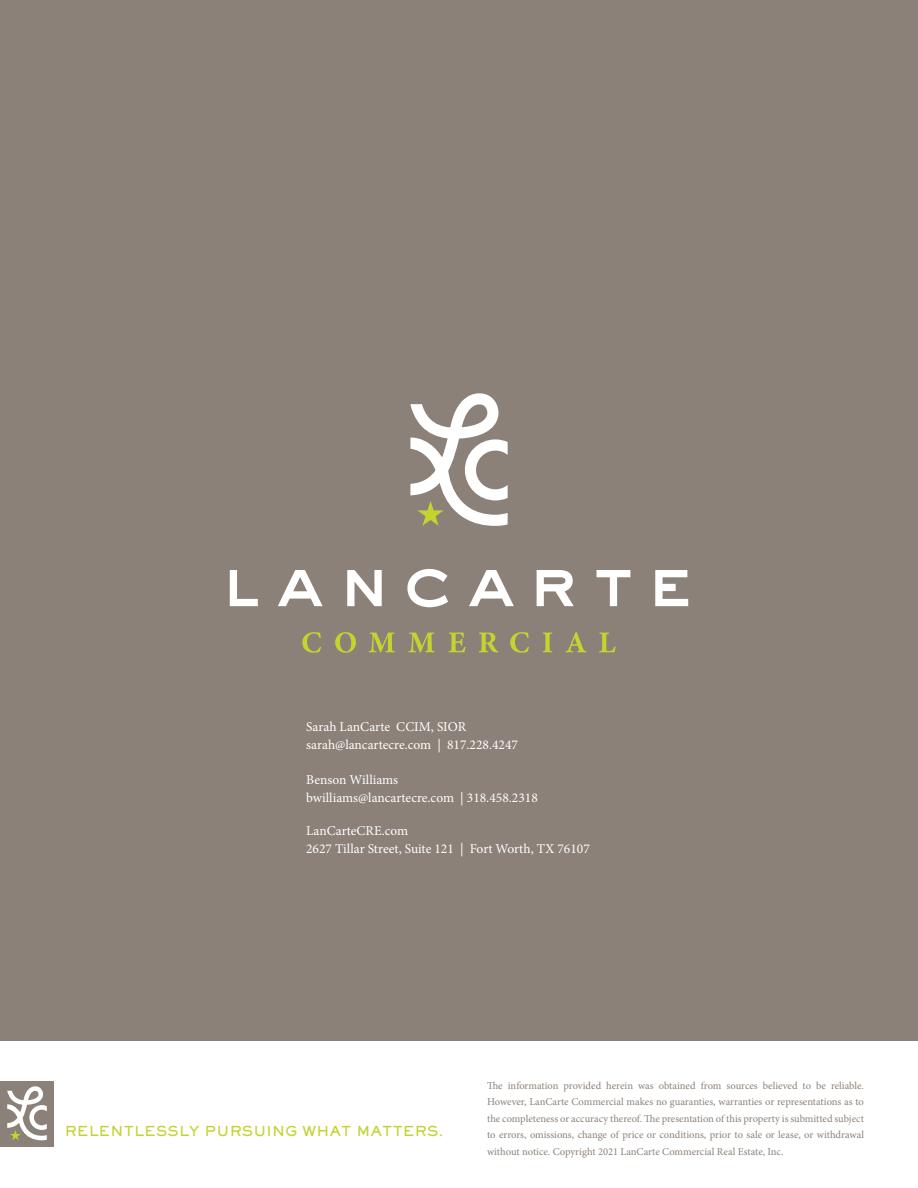
<style>
.page{position:relative;width:918px;height:1188px;background:#fff}
.page>*{position:absolute;margin:0;border:0;box-sizing:border-box;transform-origin:0 0}
.t1{font:13.5px "Minion Pro";color:#fff}
.t2{font:13.5px "Sackers Gothic Heavy AT";letter-spacing:.015em;color:#c1d42f}
.t3{font:10.5px/16.5px "Minion Pro";color:#8c8179;text-align:justify}
</style>
<div class="page">
<div style="left:0;top:0;width:918px;height:1040px;background:#8c8179"></div>
<svg style="left:410px;top:393px;width:98px;height:133px"></svg>
<svg style="left:230px;top:570px;width:28px;height:36px"></svg>
<svg style="left:278px;top:570px;width:45px;height:36px"></svg>
<svg style="left:347px;top:570px;width:35px;height:36px"></svg>
<svg style="left:407px;top:569px;width:41px;height:38px"></svg>
<svg style="left:469px;top:570px;width:45px;height:36px"></svg>
<svg style="left:537px;top:570px;width:37px;height:36px"></svg>
<svg style="left:597px;top:570px;width:33px;height:36px"></svg>
<svg style="left:655px;top:570px;width:33px;height:36px"></svg>
<svg style="left:302px;top:632px;width:19px;height:21px"></svg>
<svg style="left:335px;top:632px;width:21px;height:21px"></svg>
<svg style="left:369px;top:633px;width:26px;height:19px"></svg>
<svg style="left:409px;top:633px;width:25px;height:19px"></svg>
<svg style="left:449px;top:632px;width:17px;height:20px"></svg>
<svg style="left:479px;top:633px;width:19px;height:19px"></svg>
<svg style="left:510px;top:632px;width:19px;height:21px"></svg>
<svg style="left:543px;top:633px;width:9px;height:19px"></svg>
<svg style="left:566px;top:632px;width:20px;height:20px"></svg>
<svg style="left:599px;top:633px;width:17px;height:19px"></svg>
<div style="left:0;top:1081px;width:54px;height:66px;background:#8c8179"></div>
<svg style="left:7px;top:1086px;width:40px;height:54px"></svg>
<p class="t1" style="left:306px;top:718px;width:161px">Sarah LanCarte CCIM, SIOR</p>
<p class="t1" style="left:306px;top:736px;width:213px">sarah@lancartecre.com | 817.228.4247</p>
<p class="t1" style="left:306px;top:770px;width:94px">Benson Williams</p>
<p class="t1" style="left:306px;top:788px;width:233px">bwilliams@lancartecre.com | 318.458.2318</p>
<p class="t1" style="left:306px;top:821px;width:104px">LanCarteCRE.com</p>
<p class="t1" style="left:306px;top:839px;width:285px">2627 Tillar Street, Suite 121 | Fort Worth, TX 76107</p>
<p class="t2" style="left:65px;top:1122px;width:380px">RELENTLESSLY PURSUING WHAT MATTERS.</p>
<p class="t3" style="left:487px;top:1077px;width:378px">The information provided herein was obtained from sources believed to be reliable.<br>However, LanCarte Commercial makes no guaranties, warranties or representations as to the completeness or accuracy thereof. The presentation of this property is submitted subject to errors, omissions, change of price or conditions, prior to sale or lease, or withdrawal without notice. Copyright 2021 LanCarte Commercial Real Estate, Inc.</p>
</div>
